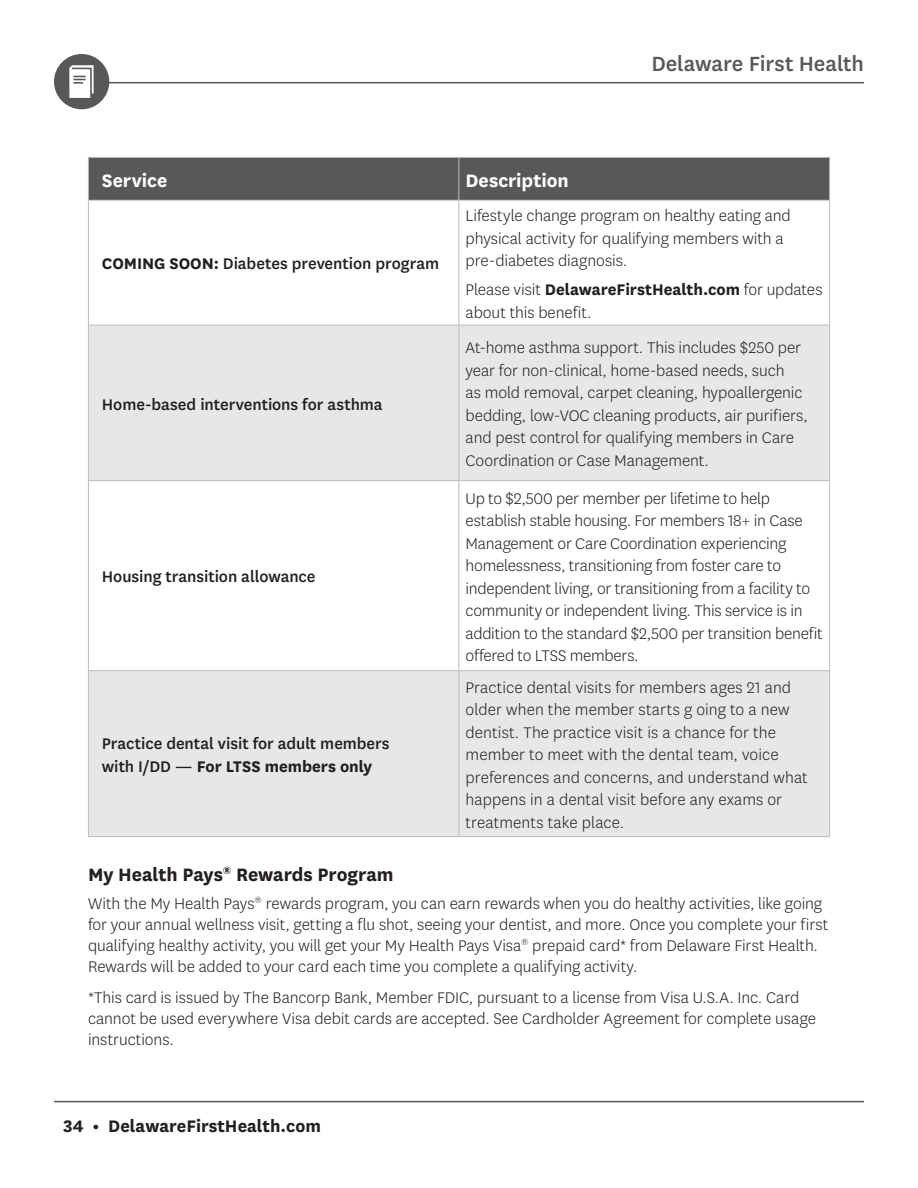
<style>
.page{position:relative;width:918px;height:1188px;background:#fff}
.page>*{position:absolute;margin:0;border:0;box-sizing:border-box;transform-origin:0 0}
.t1{font:500 24px "Centene Sans";letter-spacing:-.005em;color:#57585a}
.t2{font:700 21px "Centene Sans";letter-spacing:-.005em;color:#231f20}
.t3{font:700 21px "Centene Sans";color:#fff}
.t4{font:700 19.5px "Centene Sans";color:#231f20}
.t5{font:300 18px/22.5px "Centene Sans";letter-spacing:-.005em;color:#231f20}
.t6{font:500 18px/22.5px "Centene Sans";letter-spacing:-.005em;color:#231f20}
.s1{font-weight:700}
</style>
<div class="page">
<hr style="left:54px;top:1101px;width:810px;height:1px;background:#57585a">
<hr style="left:54px;top:82px;width:810px;height:1px;background:#57585a">
<div style="left:54px;top:54px;width:55px;height:55px;background:#57585a;border-radius:50%"></div>
<svg style="left:69px;top:65px;width:25px;height:33px"></svg>
<div style="left:459px;top:325px;width:371px;height:156px;background:#e6e7e9"></div>
<div style="left:459px;top:671px;width:371px;height:166px;background:#e6e7e9"></div>
<div style="left:88px;top:157px;width:371px;height:43px;background:#57585a"></div>
<div style="left:459px;top:157px;width:371px;height:43px;background:#57585a"></div>
<div style="left:88px;top:325px;width:371px;height:156px;background:#e6e7e9"></div>
<div style="left:88px;top:671px;width:371px;height:166px;background:#e6e7e9"></div>
<hr style="left:88px;top:201px;width:1px;height:124px;background:#bcbdc0">
<hr style="left:458px;top:201px;width:1px;height:124px;background:#bcbdc0">
<hr style="left:829px;top:201px;width:1px;height:124px;background:#bcbdc0">
<hr style="left:88px;top:325px;width:371px;height:1px;background:#bcbdc0">
<hr style="left:88px;top:325px;width:1px;height:155px;background:#bcbdc0">
<hr style="left:459px;top:325px;width:371px;height:1px;background:#bcbdc0">
<hr style="left:458px;top:325px;width:1px;height:155px;background:#bcbdc0">
<hr style="left:829px;top:325px;width:1px;height:155px;background:#bcbdc0">
<hr style="left:88px;top:480px;width:371px;height:1px;background:#bcbdc0">
<hr style="left:88px;top:481px;width:1px;height:189px;background:#bcbdc0">
<hr style="left:459px;top:480px;width:371px;height:1px;background:#bcbdc0">
<hr style="left:458px;top:481px;width:1px;height:189px;background:#bcbdc0">
<hr style="left:829px;top:481px;width:1px;height:189px;background:#bcbdc0">
<hr style="left:88px;top:670px;width:371px;height:1px;background:#bcbdc0">
<hr style="left:88px;top:671px;width:1px;height:165px;background:#bcbdc0">
<hr style="left:459px;top:670px;width:371px;height:1px;background:#bcbdc0">
<hr style="left:458px;top:671px;width:1px;height:165px;background:#bcbdc0">
<hr style="left:829px;top:671px;width:1px;height:165px;background:#bcbdc0">
<hr style="left:88px;top:836px;width:371px;height:1px;background:#bcbdc0">
<hr style="left:459px;top:836px;width:371px;height:1px;background:#bcbdc0">
<hr style="left:88px;top:157px;width:371px;height:1px;background:#bcbdc0">
<hr style="left:88px;top:158px;width:1px;height:42px;background:#bcbdc0">
<hr style="left:459px;top:157px;width:371px;height:1px;background:#bcbdc0">
<hr style="left:458px;top:158px;width:1px;height:42px;background:#bcbdc0">
<hr style="left:829px;top:158px;width:1px;height:42px;background:#bcbdc0">
<hr style="left:88px;top:200px;width:371px;height:1px;background:#bcbdc0">
<hr style="left:459px;top:200px;width:371px;height:1px;background:#bcbdc0">
<p class="t3" style="left:102px;top:165px;width:67px">Service</p>
<p class="t3" style="left:466px;top:165px;width:105px">Description</p>
<h1 class="t1" style="left:651px;top:47px;width:214px">Delaware First Health</h1>
<p class="t6" style="left:102px;top:252px;width:339px"><span class="s1">COMING SOON:</span> Diabetes prevention program</p>
<p class="t6" style="left:102px;top:392px;width:282px">Home-based interventions for asthma</p>
<p class="t6" style="left:102px;top:565px;width:215px">Housing transition allowance</p>
<p class="t6" style="left:102px;top:731px;width:289px">Practice dental visit for adult members with I/DD — <span class="s1">For LTSS members only</span></p>
<p class="t5" style="left:466px;top:204px;width:327px">Lifestyle change program on healthy eating and physical activity for qualifying members with a pre-diabetes diagnosis.</p>
<p class="t5" style="left:466px;top:278px;width:358px">Please visit <span class="s1">DelawareFirstHealth.com</span> for updates about this benefit.</p>
<p class="t5" style="left:466px;top:336px;width:344px">At-home asthma support. This includes $250 per year for non-clinical, home-based needs, such<br>as mold removal, carpet cleaning, hypoallergenic bedding, low-VOC cleaning products, air purifiers, and pest control for qualifying members in Care Coordination or Case Management.</p>
<p class="t5" style="left:466px;top:486px;width:359px">Up to $2,500 per member per lifetime to help establish stable housing. For members 18+ in Case Management or Care Coordination experiencing homelessness, transitioning from foster care to independent living, or transitioning from a facility to community or independent living. This service is in addition to the standard $2,500 per transition benefit offered to LTSS members.</p>
<p class="t5" style="left:466px;top:676px;width:344px">Practice dental visits for members ages 21 and older when the member starts g oing to a new dentist. The practice visit is a chance for the member to meet with the dental team, voice preferences and concerns, and understand what happens in a dental visit before any exams or treatments take place.</p>
<h3 class="t2" style="left:88px;top:859px;width:307px">My Health Pays<sup>®</sup> Rewards Program</h3>
<p class="t5" style="left:88px;top:892px;width:742px;line-height:21px">With the My Health Pays<sup>®</sup> rewards program, you can earn rewards when you do healthy activities, like going for your annual wellness visit, getting a flu shot, seeing your dentist, and more. Once you complete your first qualifying healthy activity, you will get your My Health Pays Visa<sup>®</sup> prepaid card* from Delaware First Health.<br>Rewards will be added to your card each time you complete a qualifying activity.</p>
<p class="t5" style="left:88px;top:987px;width:729px;line-height:21px">*This card is issued by The Bancorp Bank, Member FDIC, pursuant to a license from Visa U.S.A. Inc. Card cannot be used everywhere Visa debit cards are accepted. See Cardholder Agreement for complete usage instructions.</p>
<p class="t4" style="left:63px;top:1112px;width:259px">34 • DelawareFirstHealth.com</p>
</div>
